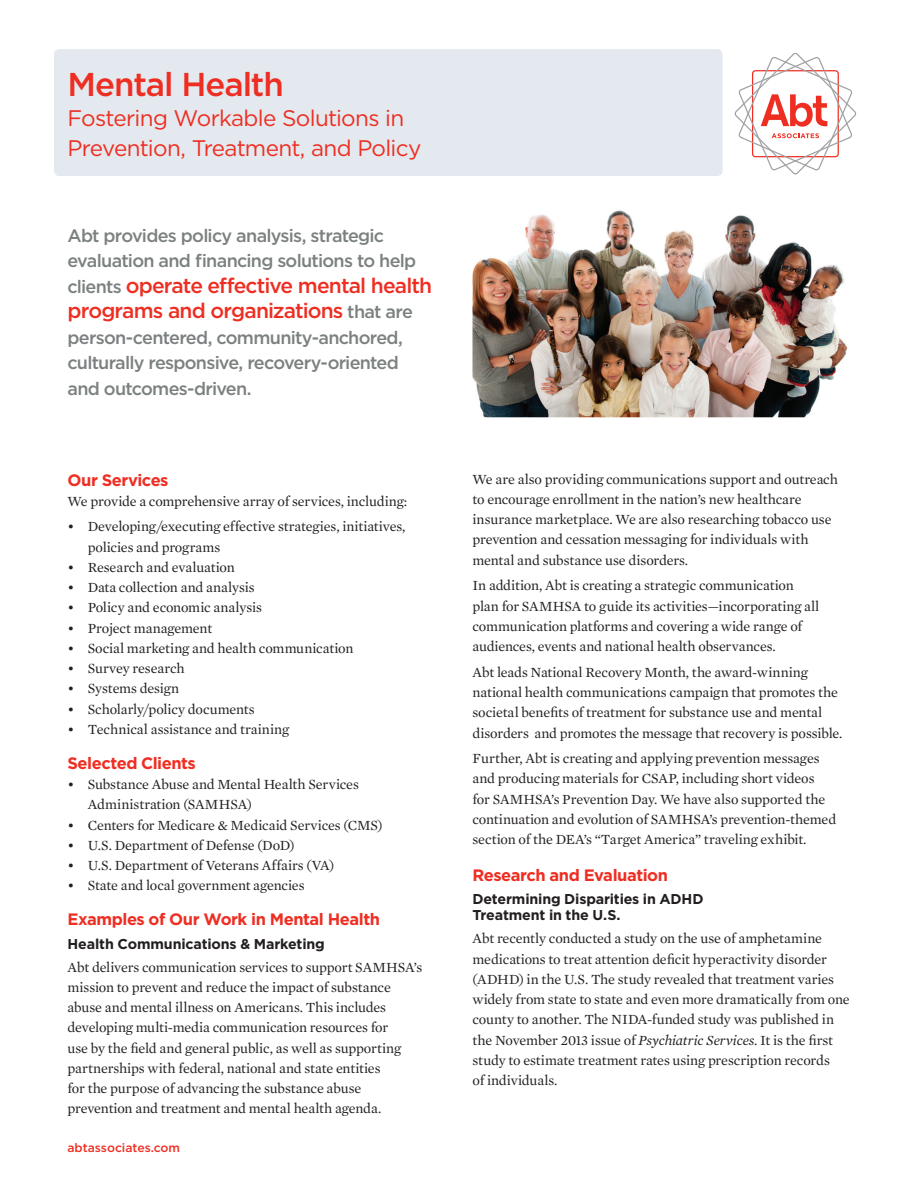
<style>
.page{position:relative;width:918px;height:1188px;background:#fff}
.page>*{position:absolute;margin:0;border:0;box-sizing:border-box;transform-origin:0 0}
.Slipsheet_Header{font:500 33px "Gotham";letter-spacing:-.035em;color:#ee2e22}
.Slipsheet_subheader{font:22.5px/30px "Gotham";letter-spacing:-.03em;color:#ee2e22}
.call_out{font:500 21px/25.5px "Gotham";letter-spacing:-.04em;color:#ee2e22}
.call_out-2{font:500 18px/25.5px "Gotham";letter-spacing:-.04em;color:#7b8080}
.A_Head{font:700 16.5px "Gotham";letter-spacing:-.03em;color:#ee2e22}
.copy{font:14.25px/20.2px "Mercury Text G1";letter-spacing:-.01em;color:#231f20}
.bullet{font:14.25px/20.2px "Mercury Text G1";letter-spacing:-.01em;color:#231f20}
.B_Head{font:700 14.25px/16.5px "Gotham";letter-spacing:-.01em;color:#231f20}
.bullet_last{font:14.25px "Mercury Text G1";letter-spacing:-.005em;color:#231f20}
.t1{font:500 12.15px "Gotham";color:#ee2e22}
.s1{font-size:18px;color:#7b8080}
.s2{font-style:italic}
</style>
<div class="page">
<div style="left:54px;top:49px;width:669px;height:127px;background:#e3e9ee;border-radius:5px"></div>
<svg style="left:735px;top:53px;width:121px;height:121px"></svg>
<img style="left:472px;top:210px;width:376px;height:207px">
<p class="Slipsheet_Header" style="left:68px;top:64px;width:218px">Mental Health</p>
<p class="Slipsheet_subheader" style="left:68px;top:103px;width:355px">Fostering Workable Solutions in<br>Prevention, Treatment, and Policy</p>
<p class="call_out-2" style="left:68px;top:222px;width:350px">Abt provides policy analysis, strategic evaluation and financing solutions to help</p>
<p class="call_out" style="left:68px;top:272px;width:366px"><span class="s1">clients</span> operate effective mental health programs and organizations <span class="s1">that are</span></p>
<p class="call_out-2" style="left:68px;top:324px;width:337px">person-centered, community-anchored, culturally responsive, recovery-oriented and outcomes-driven.</p>
<p class="A_Head" style="left:68px;top:470px;width:103px">Our Services</p>
<p class="copy" style="left:68px;top:491px;width:341px">We provide a comprehensive array of services, including:</p>
<p class="bullet" style="left:88px;top:516px;width:319px;text-indent:-20px">• Developing/executing effective strategies, initiatives, policies and programs</p>
<p class="bullet" style="left:68px;top:557px;width:169px">• Research and evaluation</p>
<p class="bullet" style="left:68px;top:577px;width:189px">• Data collection and analysis</p>
<p class="bullet" style="left:68px;top:597px;width:196px">• Policy and economic analysis</p>
<p class="bullet" style="left:68px;top:617px;width:146px">• Project management</p>
<p class="bullet" style="left:68px;top:638px;width:288px">• Social marketing and health communication</p>
<p class="bullet" style="left:68px;top:658px;width:119px">• Survey research</p>
<p class="bullet" style="left:68px;top:678px;width:113px">• Systems design</p>
<p class="bullet" style="left:68px;top:698px;width:189px">• Scholarly/policy documents</p>
<p class="bullet_last" style="left:68px;top:720px;width:223px">• Technical assistance and training</p>
<p class="A_Head" style="left:68px;top:753px;width:130px">Selected Clients</p>
<p class="bullet" style="left:88px;top:774px;width:273px;text-indent:-20px">• Substance Abuse and Mental Health Services<br>Administration (SAMHSA)</p>
<p class="bullet" style="left:68px;top:814px;width:317px">• Centers for Medicare &amp; Medicaid Services (CMS)</p>
<p class="bullet" style="left:68px;top:835px;width:229px">• U.S. Department of Defense (DoD)</p>
<p class="bullet" style="left:68px;top:855px;width:268px">• U.S. Department of Veterans Affairs (VA)</p>
<p class="bullet_last" style="left:68px;top:877px;width:239px">• State and local government agencies</p>
<p class="A_Head" style="left:68px;top:909px;width:314px">Examples of Our Work in Mental Health</p>
<p class="B_Head" style="left:68px;top:935px;width:259px">Health Communications &amp; Marketing</p>
<p class="copy" style="left:68px;top:956px;width:356px">Abt delivers communication services to support SAMHSA’s mission to prevent and reduce the impact of substance abuse and mental illness on Americans. This includes developing multi-media communication resources for<br>use by the field and general public, as well as supporting partnerships with federal, national and state entities<br>for the purpose of advancing the substance abuse prevention and treatment and mental health agenda.</p>
<p class="t1" style="left:68px;top:1140px;width:114px">abtassociates.com</p>
<p class="copy" style="left:472px;top:468px;width:367px">We are also providing communications support and outreach to encourage enrollment in the nation’s new healthcare insurance marketplace. We are also researching tobacco use prevention and cessation messaging for individuals with mental and substance use disorders.</p>
<p class="copy" style="left:472px;top:575px;width:348px">In addition, Abt is creating a strategic communication plan for SAMHSA to guide its activities—incorporating all communication platforms and covering a wide range of audiences, events and national health observances.</p>
<p class="copy" style="left:472px;top:662px;width:371px">Abt leads National Recovery Month, the award-winning national health communications campaign that promotes the societal benefits of treatment for substance use and mental disorders and promotes the message that recovery is possible.</p>
<p class="copy" style="left:472px;top:748px;width:365px">Further, Abt is creating and applying prevention messages and producing materials for CSAP, including short videos<br>for SAMHSA’s Prevention Day. We have also supported the continuation and evolution of SAMHSA’s prevention-themed section of the DEA’s “Target America” traveling exhibit.</p>
<p class="A_Head" style="left:472px;top:865px;width:197px">Research and Evaluation</p>
<p class="B_Head" style="left:472px;top:890px;width:233px">Determining Disparities in ADHD<br>Treatment in the U.S.</p>
<p class="copy" style="left:472px;top:928px;width:379px">Abt recently conducted a study on the use of amphetamine medications to treat attention deficit hyperactivity disorder (ADHD) in the U.S. The study revealed that treatment varies widely from state to state and even more dramatically from one county to another. The NIDA-funded study was published in the November 2013 issue of <span class="s2">Psychiatric Services</span>. It is the first study to estimate treatment rates using prescription records<br>of individuals.</p>
</div>
